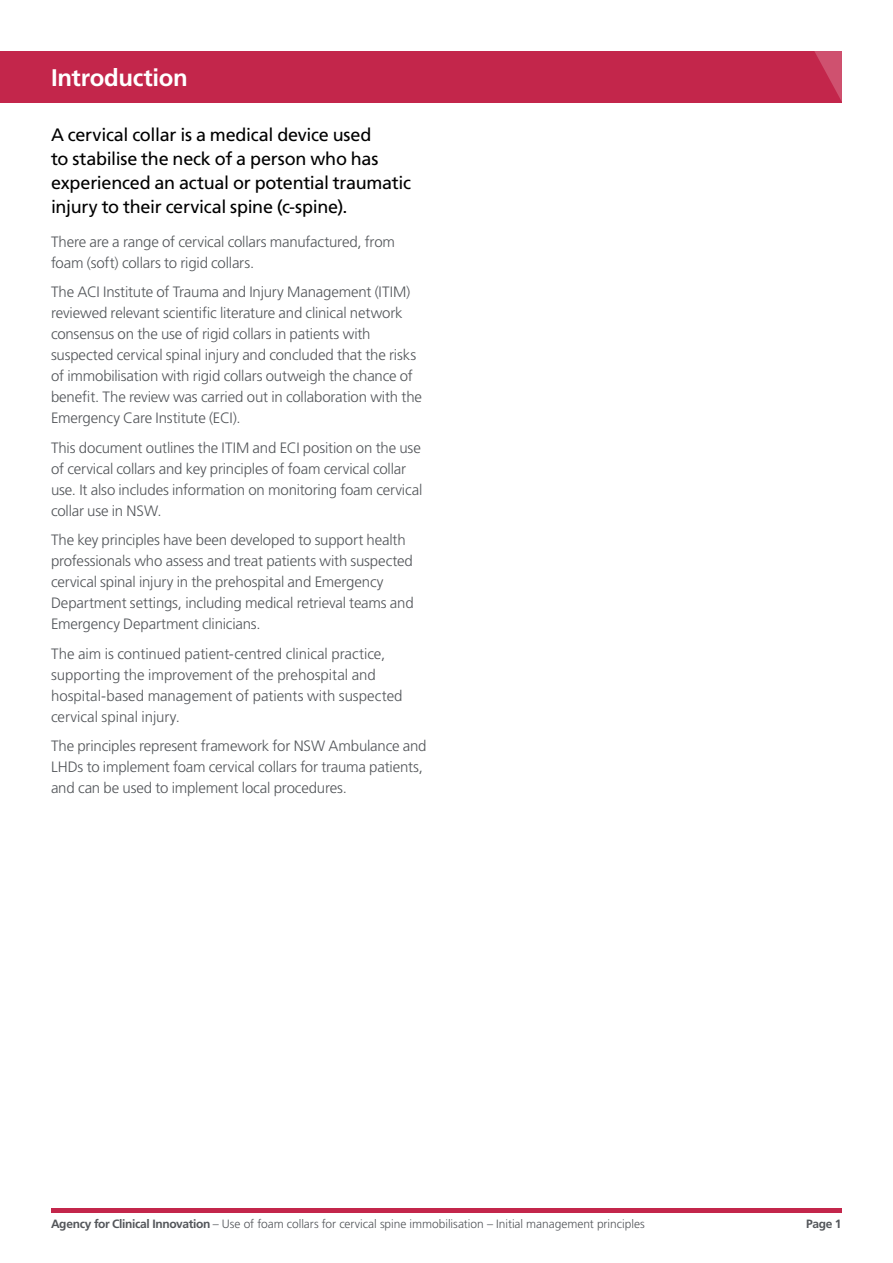
<style>
.page{position:relative;width:893px;height:1263px;background:#fff}
.page>*{position:absolute;margin:0;border:0;box-sizing:border-box;transform-origin:0 0}
._1__HeadingWhite{font:700 24px "Frutiger LT Std";letter-spacing:-.015em;color:#fff}
._6__IntroParagraph{font:18px/24px "Frutiger LT Std";letter-spacing:-.015em;color:#000}
._5__Body_Copy_10_14p{font:300 15px/21px "Frutiger LT Std";letter-spacing:-.01em;color:#53565a}
.t1{font:300 12px "Frutiger LT Std";letter-spacing:-.005em;color:#53565a}
.t2{font:700 12px "Frutiger LT Std";color:#53565a}
.s1{font-weight:700}
</style>
<div class="page">
<hr style="left:51px;top:1209px;width:791px;height:4px;background:#c3264b">
<div style="left:0;top:51px;width:842px;height:51px;background:#c3264b"></div>
<svg style="left:814px;top:51px;width:28px;height:51px"></svg>
<h1 class="_1__HeadingWhite" style="left:51px;top:63px;width:138px">Introduction</h1>
<p class="_6__IntroParagraph" style="left:51px;top:123px;width:362px">A cervical collar is a medical device used<br>to stabilise the neck of a person who has experienced an actual or potential traumatic injury to their cervical spine (c-spine).</p>
<p class="_5__Body_Copy_10_14p" style="left:51px;top:231px;width:345px">There are a range of cervical collars manufactured, from foam (soft) collars to rigid collars.</p>
<p class="_5__Body_Copy_10_14p" style="left:51px;top:282px;width:372px">The ACI Institute of Trauma and Injury Management (ITIM) reviewed relevant scientific literature and clinical network consensus on the use of rigid collars in patients with suspected cervical spinal injury and concluded that the risks of immobilisation with rigid collars outweigh the chance of benefit. The review was carried out in collaboration with the Emergency Care Institute (ECI).</p>
<p class="_5__Body_Copy_10_14p" style="left:51px;top:437px;width:373px">This document outlines the ITIM and ECI position on the use of cervical collars and key principles of foam cervical collar use. It also includes information on monitoring foam cervical collar use in NSW.</p>
<p class="_5__Body_Copy_10_14p" style="left:51px;top:530px;width:364px">The key principles have been developed to support health professionals who assess and treat patients with suspected cervical spinal injury in the prehospital and Emergency Department settings, including medical retrieval teams and Emergency Department clinicians.</p>
<p class="_5__Body_Copy_10_14p" style="left:51px;top:643px;width:353px">The aim is continued patient-centred clinical practice, supporting the improvement of the prehospital and hospital-based management of patients with suspected cervical spinal injury.</p>
<p class="_5__Body_Copy_10_14p" style="left:51px;top:736px;width:377px">The principles represent framework for NSW Ambulance and<br>LHDs to implement foam cervical collars for trauma patients, and can be used to implement local procedures.</p>
<p class="t1" style="left:51px;top:1217px;width:595px"><span class="s1">Agency for Clinical Innovation</span> – Use of foam collars for cervical spine immobilisation – Initial management principles</p>
<p class="t2" style="left:806px;top:1217px;width:37px">Page 1</p>
</div>
